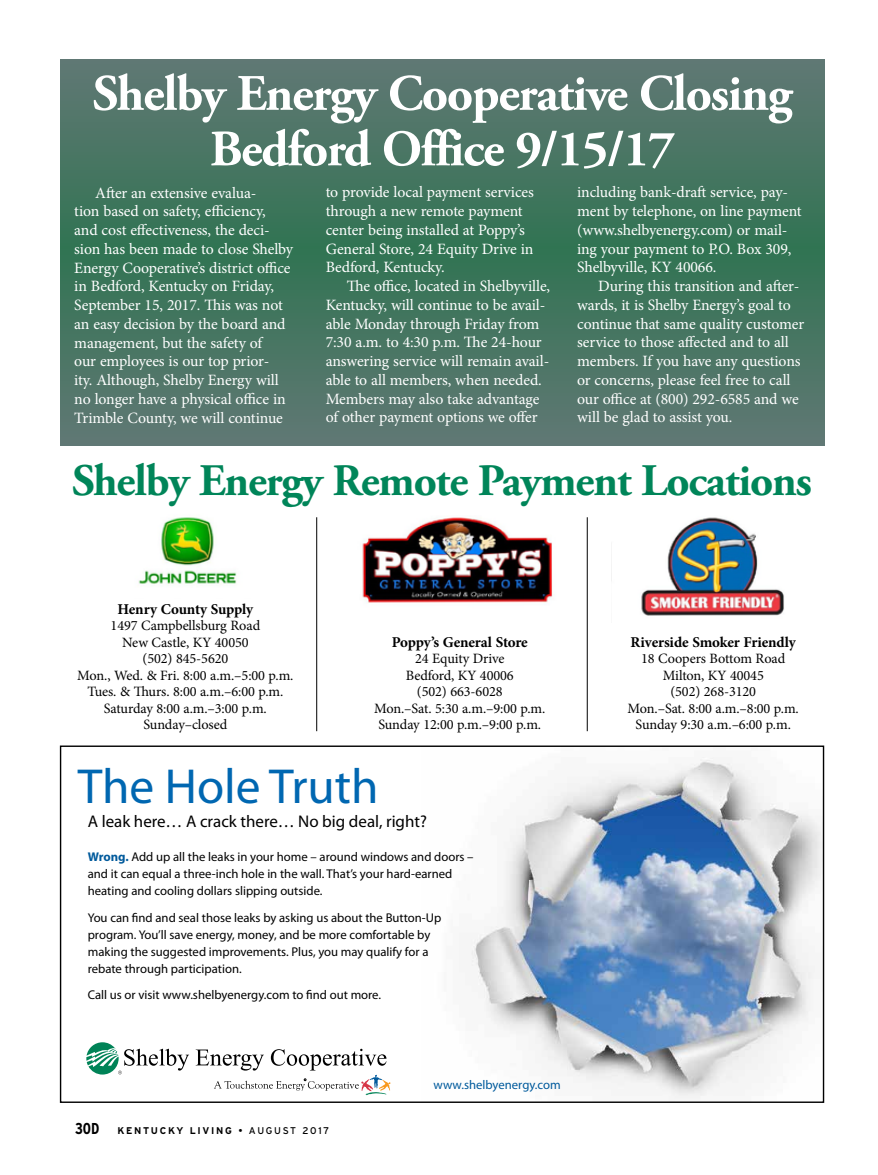
<style>
.page{position:relative;width:878px;height:1175px;background:#fff}
.page>*{position:absolute;margin:0;border:0;box-sizing:border-box;transform-origin:0 0}
.t1{font:700 51px/55.5px "Adobe Garamond Pro";letter-spacing:-.025em;color:#fff;text-align:center}
.t2{font:49.35px "Myriad Pro";color:#0067b1}
.t3{font:700 45px "Adobe Garamond Pro";letter-spacing:-.025em;color:#008559}
.t4{font:16.95px "Myriad Pro";color:#000}
.t5{font:15.75px/18.8px "Minion Pro";letter-spacing:-.005em;color:#fff}
.t6{font:700 condensed 15.75px "Interstate";color:#000}
.t7{font:700 15px "Minion Pro";letter-spacing:-.01em;color:#000}
.t8{font:14.25px/16.5px "Minion Pro";letter-spacing:-.005em;color:#000;text-align:center}
.t9{font:12.75px/17px "Myriad Pro";color:#000}
.t10{font:12.75px "Myriad Pro";color:#005a9c}
.t11{font:700 9.75px "Interstate";letter-spacing:.17em;color:#000}
.s1{font-weight:700;color:#005a9c}
.s2{font-weight:400}
</style>
<div class="page">
<img style="left:138px;top:517px;width:99px;height:69px">
<svg style="left:61px;top:59px;width:763px;height:387px;background:#497563"></svg>
<img style="left:471px;top:757px;width:351px;height:342px">
<svg style="left:86px;top:1042px;width:103px;height:32px"></svg>
<svg style="left:196px;top:1048px;width:194px;height:47px"></svg>
<hr style="left:316px;top:517px;width:1px;height:214px;background:#000">
<img style="left:362px;top:517px;width:191px;height:86px">
<hr style="left:587px;top:517px;width:1px;height:214px;background:#000">
<img style="left:611px;top:517px;width:173px;height:99px">
<h1 class="t1" style="left:93px;top:67px;width:701px">Shelby Energy Cooperative Closing<br>Bedford Office 9/15/17</h1>
<p class="t5" style="left:74px;top:183px;width:220px;text-indent:21px">After an extensive evalua-<br>tion based on safety, efficiency, and cost effectiveness, the deci&shy;sion has been made to close Shelby<br>Energy Cooperative’s district office in Bedford, Kentucky on Friday,<br>September 15, 2017. This was not an easy decision by the board and management, but the safety of<br>our employees is our top prior-<br>ity. Although, Shelby Energy will no longer have a physical office in<br>Trimble County, we will continue</p>
<p class="t5" style="left:326px;top:183px;width:210px">to provide local payment services through a new remote payment center being installed at Poppy’s<br>General Store, 24 Equity Drive in<br>Bedford, Kentucky.</p>
<p class="t5" style="left:577px;top:183px;width:226px">including bank-draft service, pay&shy;ment by telephone, on line payment (www.shelbyenergy.com) or mail&shy;ing your payment to P.O. Box 309,<br>Shelbyville, KY 40066.</p>
<p class="t5" style="left:577px;top:277px;width:229px;text-indent:21px">During this transition and after&shy;wards, it is Shelby Energy’s goal to continue that same quality customer service to those affected and to all members. If you have any questions or concerns, please feel free to call our office at (800) 292-6585 and we will be glad to assist you.</p>
<p class="t5" style="left:326px;top:277px;width:226px;text-indent:21px">The office, located in Shelbyville, Kentucky, will continue to be avail&shy;able Monday through Friday from 7:30 a.m. to 4:30 p.m. The 24-hour answering service will remain avail&shy;able to all members, when needed.<br>Members may also take advantage of other payment options we offer</p>
<h3 class="t3" style="left:72px;top:455px;width:741px">Shelby Energy Remote Payment Locations</h3>
<p class="t7" style="left:118px;top:598px;width:137px">Henry County Supply</p>
<p class="t8" style="left:77px;top:617px;width:218px">1497 Campbellsburg Road<br>New Castle, KY 40050<br>(502) 845-5620<br>Mon., Wed. &amp; Fri. 8:00 a.m.–5:00 p.m.<br>Tues. &amp; Thurs. 8:00 a.m.–6:00 p.m.<br>Saturday 8:00 a.m.–3:00 p.m.<br>Sunday–closed</p>
<p class="t7" style="left:392px;top:631px;width:138px">Poppy’s General Store</p>
<p class="t8" style="left:374px;top:650px;width:173px">24 Equity Drive<br>Bedford, KY 40006<br>(502) 663-6028<br>Mon.–Sat. 5:30 a.m.–9:00 p.m.<br>Sunday 12:00 p.m.–9:00 p.m.</p>
<h2 class="t2" style="left:78px;top:756px;width:302px">The Hole Truth</h2>
<p class="t4" style="left:88px;top:811px;width:341px">A leak here… A crack there… No big deal, right?</p>
<p class="t9" style="left:88px;top:848px;width:387px"><span class="s1">Wrong.</span> Add up all the leaks in your home – around windows and doors – and it can equal a three-inch hole in the wall. That’s your hard-earned heating and cooling dollars slipping outside.</p>
<p class="t9" style="left:88px;top:908px;width:355px">You can find and seal those leaks by asking us about the Button-Up program. You’ll save energy, money, and be more comfortable by making the suggested improvements. Plus, you may qualify for a rebate through participation.</p>
<p class="t9" style="left:88px;top:986px;width:295px">Call us or visit www.shelbyenergy.com to find out more.</p>
<p class="t6" style="left:75px;top:1120px;width:26px">30D</p>
<p class="t11" style="left:117px;top:1125px;width:213px">KENTUCKY LIVING <span class="s2">• AUGUST 2017</span></p>
<p class="t10" style="left:433px;top:1076px;width:129px">www.shelbyenergy.com</p>
<p class="t7" style="left:630px;top:631px;width:167px">Riverside Smoker Friendly</p>
<p class="t8" style="left:627px;top:650px;width:173px">18 Coopers Bottom Road<br>Milton, KY 40045<br>(502) 268-3120<br>Mon.–Sat. 8:00 a.m.–8:00 p.m.<br>Sunday 9:30 a.m.–6:00 p.m.</p>
</div>
